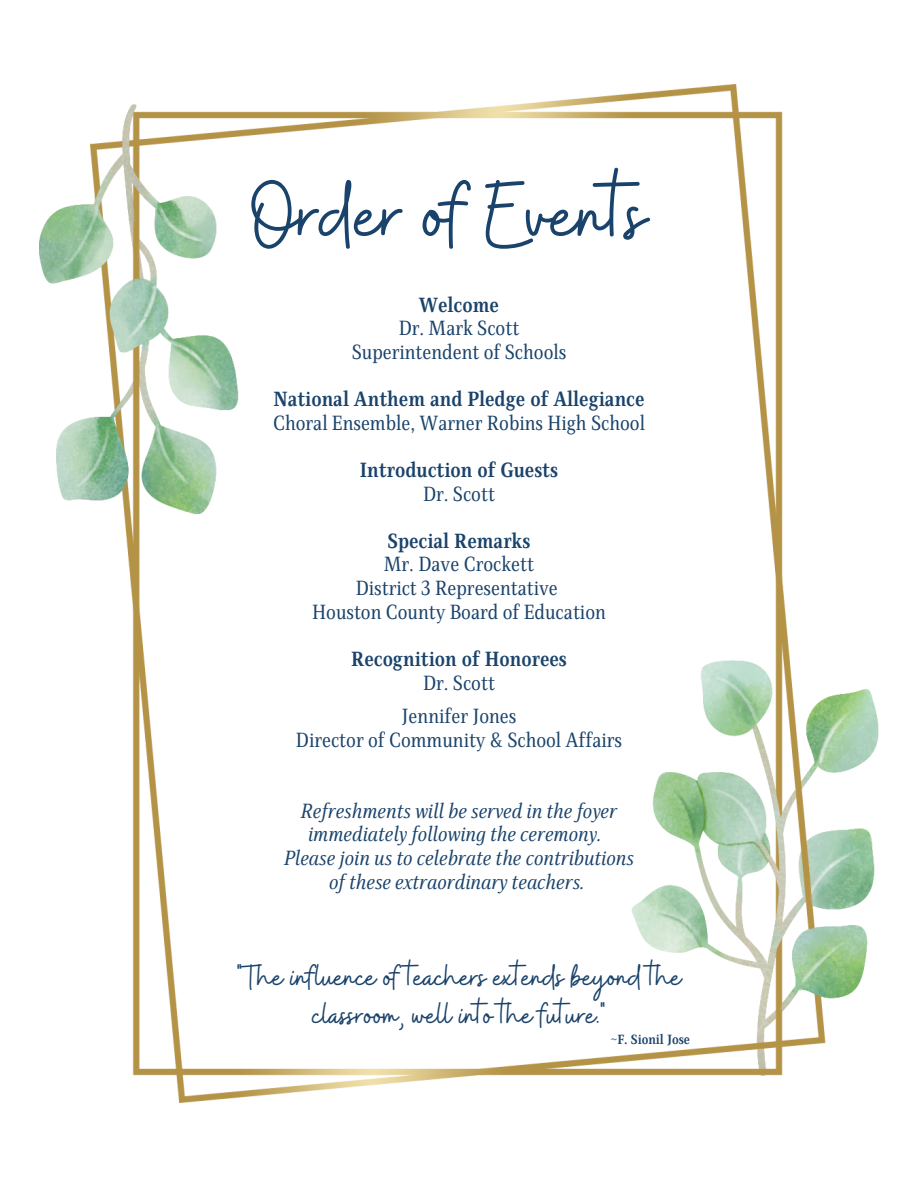
<style>
.page{position:relative;width:918px;height:1188px;background:#fff}
.page>*{position:absolute;margin:0;border:0;box-sizing:border-box;transform-origin:0 0}
.t1{font:95.7px "Buffalo";color:#1a436b}
.t2{font:36.15px/38.2px "Buffalo";color:#1a436b;text-align:center}
.t3{font:21px/23.7px "Singel";color:#1a436b;text-align:center}
.t4{font:italic 21px/23.7px "Singel";color:#1a436b;text-align:center}
.t5{font:700 21px "Singel";color:#1a436b}
.t6{font:700 13.65px "Singel";color:#1a436b}
</style>
<div class="page">
<img style="left:40px;top:85px;width:839px;height:1018px">
<h1 class="t1" style="left:251px;top:153px;width:396px">Order of Events</h1>
<p class="t5" style="left:419px;top:292px;width:82px">Welcome</p>
<p class="t3" style="left:352px;top:317px;width:216px">Dr. Mark Scott<br>Superintendent of Schools</p>
<p class="t5" style="left:273px;top:386px;width:373px">National Anthem and Pledge of Allegiance</p>
<p class="t3" style="left:273px;top:411px;width:373px">Choral Ensemble, Warner Robins High School</p>
<p class="t5" style="left:360px;top:457px;width:200px">Introduction of Guests</p>
<p class="t3" style="left:423px;top:482px;width:73px">Dr. Scott</p>
<p class="t5" style="left:388px;top:528px;width:144px">Special Remarks</p>
<p class="t3" style="left:312px;top:553px;width:295px">Mr. Dave Crockett<br>District 3 Representative<br>Houston County Board of Education</p>
<p class="t5" style="left:351px;top:646px;width:217px">Recognition of Honorees</p>
<p class="t3" style="left:402px;top:666px;width:116px;line-height:33.8px">Dr. Scott<br>Jennifer Jones</p>
<p class="t3" style="left:296px;top:729px;width:328px">Director of Community &amp; School Affairs</p>
<p class="t4" style="left:284px;top:799px;width:351px">Refreshments will be served in the foyer immediately following the ceremony.<br>Please join us to celebrate the contributions of these extraordinary teachers.</p>
<h2 class="t2" style="left:237px;top:960px;width:446px">"The influence of teachers extends beyond the classroom, well into the future."</h2>
<p class="t6" style="left:611px;top:1031px;width:81px">~F. Sionil Jose</p>
</div>
